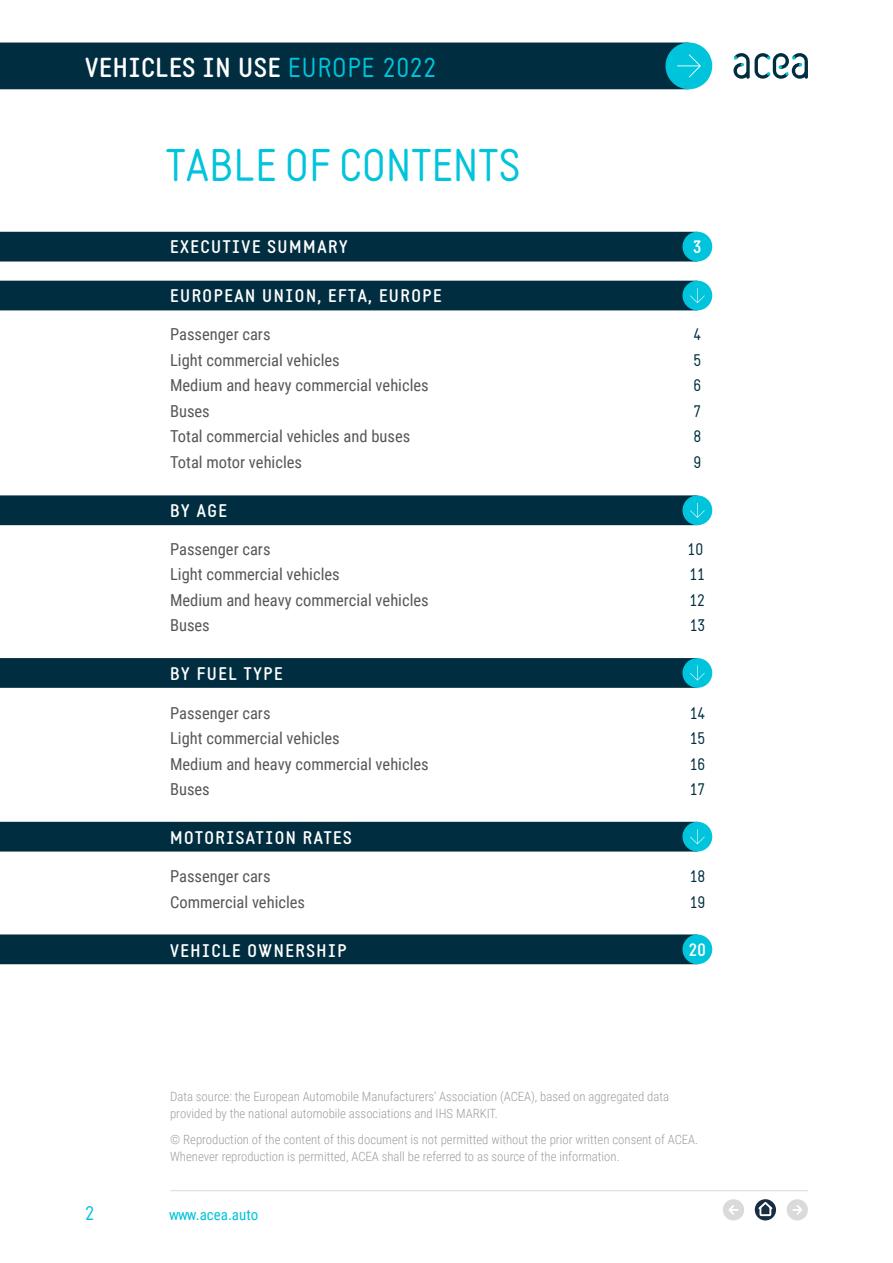
<style>
.page{position:relative;width:893px;height:1263px;background:#fff}
.page>*{position:absolute;margin:0;border:0;box-sizing:border-box;transform-origin:0 0}
.t1{font:45px "Static";color:#00c4db}
.t2{font:700 27px "Static";letter-spacing:.025em;color:#fff}
.t3{font:19.5px "Static";color:#00c4db}
.t4{font:700 18px "Static";letter-spacing:.08em;color:#fff}
.t5{font:16.5px "Roboto Condensed";color:#575756}
.t6{font:16.5px "Static";color:#002e40}
.t7{font:15px "Roboto Condensed";color:#00c4db}
.t8{font:300 12.75px/17px "Roboto Condensed";color:#9d9d9c}
.s1{font-weight:400;color:#00c4db}
</style>
<div class="page">
<hr style="left:170px;top:1190px;width:638px;height:1px;background:#dadada">
<svg style="left:733px;top:53px;width:75px;height:26px"></svg>
<div style="left:787px;top:1199px;width:21px;height:21px;background:#dadada;border-radius:50%"></div>
<svg style="left:755px;top:1199px;width:21px;height:21px"></svg>
<div style="left:723px;top:1199px;width:21px;height:21px;background:#dadada;border-radius:50%"></div>
<svg style="left:792px;top:1205px;width:10px;height:10px"></svg>
<svg style="left:758px;top:1202px;width:14px;height:14px"></svg>
<svg style="left:728px;top:1205px;width:11px;height:10px"></svg>
<div style="left:0;top:232px;width:697px;height:29px;background:#002e40"></div>
<div style="left:0;top:281px;width:697px;height:29px;background:#002e40"></div>
<div style="left:0;top:495px;width:697px;height:30px;background:#002e40"></div>
<div style="left:0;top:658px;width:697px;height:30px;background:#002e40"></div>
<div style="left:0;top:822px;width:697px;height:29px;background:#002e40"></div>
<div style="left:0;top:934px;width:697px;height:30px;background:#002e40"></div>
<div style="left:0;top:43px;width:689px;height:46px;background:#002e40"></div>
<div style="left:665px;top:43px;width:47px;height:46px;background:#00c4db;border-radius:50%"></div>
<svg style="left:677px;top:54px;width:24px;height:23px"></svg>
<svg style="left:680px;top:231px;width:33px;height:31px"></svg>
<div style="left:682px;top:281px;width:30px;height:29px;background:#00c4db;border-radius:50%"></div>
<svg style="left:690px;top:288px;width:15px;height:15px"></svg>
<div style="left:682px;top:495px;width:30px;height:30px;background:#00c4db;border-radius:50%"></div>
<svg style="left:690px;top:503px;width:15px;height:15px"></svg>
<div style="left:682px;top:658px;width:30px;height:30px;background:#00c4db;border-radius:50%"></div>
<svg style="left:690px;top:665px;width:15px;height:15px"></svg>
<div style="left:682px;top:822px;width:30px;height:29px;background:#00c4db;border-radius:50%"></div>
<svg style="left:690px;top:829px;width:15px;height:15px"></svg>
<div style="left:682px;top:934px;width:30px;height:30px;background:#00c4db;border-radius:50%"></div>
<h2 class="t2" style="left:85px;top:51px;width:353px">VEHICLES IN USE <span class="s1">EUROPE 2022</span></h2>
<h1 class="t1" style="left:166px;top:138px;width:356px">TABLE OF CONTENTS</h1>
<h3 class="t4" style="left:170px;top:236px;width:179px">EXECUTIVE SUMMARY</h3>
<h3 class="t4" style="left:170px;top:285px;width:273px">EUROPEAN UNION, EFTA, EUROPE</h3>
<p class="t5" style="left:170px;top:323px;width:102px">Passenger cars</p>
<p class="t6" style="left:693px;top:324px;width:9px">4</p>
<p class="t5" style="left:170px;top:348px;width:171px">Light commercial vehicles</p>
<p class="t6" style="left:693px;top:350px;width:9px">5</p>
<p class="t5" style="left:170px;top:374px;width:260px">Medium and heavy commercial vehicles</p>
<p class="t6" style="left:693px;top:376px;width:9px">6</p>
<p class="t5" style="left:170px;top:399px;width:41px">Buses</p>
<p class="t6" style="left:693px;top:401px;width:9px">7</p>
<p class="t5" style="left:170px;top:425px;width:242px">Total commercial vehicles and buses</p>
<p class="t6" style="left:693px;top:427px;width:9px">8</p>
<p class="t5" style="left:170px;top:450px;width:133px">Total motor vehicles</p>
<p class="t6" style="left:693px;top:452px;width:9px">9</p>
<h3 class="t4" style="left:170px;top:500px;width:59px">BY AGE</h3>
<p class="t5" style="left:170px;top:537px;width:102px">Passenger cars</p>
<p class="t6" style="left:688px;top:539px;width:17px">10</p>
<p class="t5" style="left:170px;top:563px;width:171px">Light commercial vehicles</p>
<p class="t6" style="left:689px;top:565px;width:17px">11</p>
<p class="t5" style="left:170px;top:588px;width:260px">Medium and heavy commercial vehicles</p>
<p class="t6" style="left:689px;top:590px;width:17px">12</p>
<p class="t5" style="left:170px;top:614px;width:41px">Buses</p>
<p class="t6" style="left:690px;top:616px;width:17px">13</p>
<h3 class="t4" style="left:170px;top:663px;width:114px">BY FUEL TYPE</h3>
<p class="t5" style="left:170px;top:701px;width:102px">Passenger cars</p>
<p class="t6" style="left:690px;top:703px;width:17px">14</p>
<p class="t5" style="left:170px;top:727px;width:171px">Light commercial vehicles</p>
<p class="t6" style="left:690px;top:728px;width:17px">15</p>
<p class="t5" style="left:170px;top:752px;width:260px">Medium and heavy commercial vehicles</p>
<p class="t6" style="left:690px;top:754px;width:17px">16</p>
<p class="t5" style="left:170px;top:778px;width:41px">Buses</p>
<p class="t6" style="left:690px;top:779px;width:17px">17</p>
<h3 class="t4" style="left:170px;top:827px;width:183px">MOTORISATION RATES</h3>
<p class="t5" style="left:170px;top:865px;width:102px">Passenger cars</p>
<p class="t6" style="left:690px;top:867px;width:17px">18</p>
<p class="t5" style="left:170px;top:890px;width:136px">Commercial vehicles</p>
<p class="t6" style="left:690px;top:892px;width:17px">19</p>
<h3 class="t4" style="left:170px;top:940px;width:178px">VEHICLE OWNERSHIP</h3>
<h3 class="t4" style="left:693px;top:236px;width:10px">3</h3>
<h3 class="t4" style="left:689px;top:939px;width:19px">20</h3>
<p class="t8" style="left:170px;top:1088px;width:500px">Data source: the European Automobile Manufacturers’ Association (ACEA), based on aggregated data provided by the national automobile associations and IHS MARKIT.</p>
<p class="t8" style="left:170px;top:1130px;width:530px">© Reproduction of the content of this document is not permitted without the prior written consent of ACEA.<br>Whenever reproduction is permitted, ACEA shall be referred to as source of the information.</p>
<h3 class="t3" style="left:85px;top:1202px;width:11px">2</h3>
<p class="t7" style="left:169px;top:1204px;width:91px">www.acea.auto</p>
</div>
